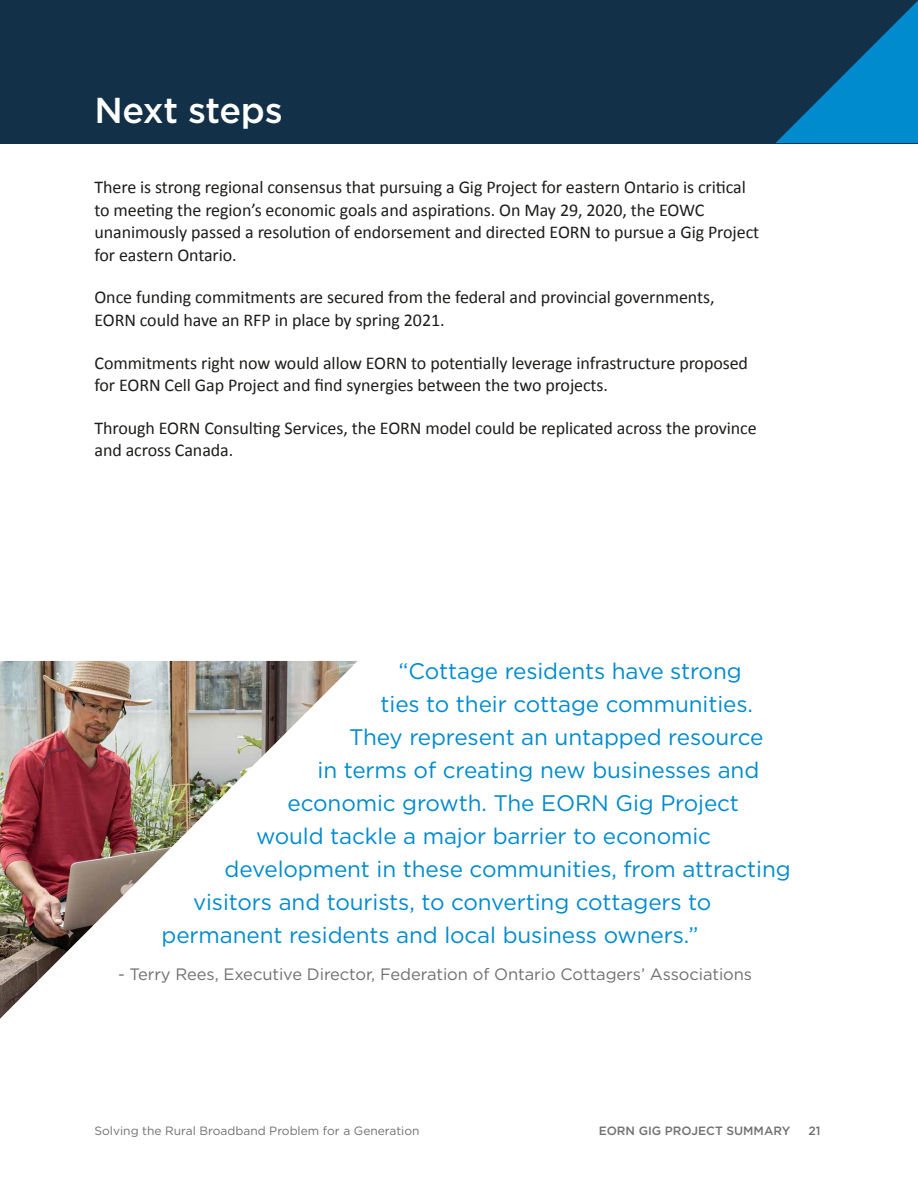
<style>
.page{position:relative;width:918px;height:1188px;background:#fff}
.page>*{position:absolute;margin:0;border:0;box-sizing:border-box;transform-origin:0 0}
.t1{font:500 36px "Gotham";letter-spacing:-.01em;color:#fff}
.t2{font:22.5px "Gotham";letter-spacing:-.005em;color:#008bce}
.t3{font:18px/22.5px "Calibri";letter-spacing:-.005em;color:#1d1d1b}
.t4{font:16.5px "Gotham";letter-spacing:-.005em;color:#70706f}
.t5{font:12px "Gotham";color:#70706f}
.t6{font:500 12px "Gotham";color:#70706f}
</style>
<div class="page">
<div style="left:0;top:0;width:918px;height:143px;background:#123148"></div>
<svg style="left:775px;top:1px;width:143px;height:142px"></svg>
<img style="left:0;top:661px;width:358px;height:358px">
<h1 class="t1" style="left:94px;top:87px;width:190px">Next steps</h1>
<p class="t3" style="left:94px;top:176px;width:666px">There is strong regional consensus that pursuing a Gig Project for eastern Ontario is critical to meeting the region’s economic goals and aspirations. On May 29, 2020, the EOWC unanimously passed a resolution of endorsement and directed EORN to pursue a Gig Project for eastern Ontario.</p>
<p class="t3" style="left:94px;top:286px;width:622px">Once funding commitments are secured from the federal and provincial governments,<br>EORN could have an RFP in place by spring 2021.</p>
<p class="t3" style="left:94px;top:351px;width:655px">Commitments right now would allow EORN to potentially leverage infrastructure proposed for EORN Cell Gap Project and find synergies between the two projects.</p>
<p class="t3" style="left:94px;top:417px;width:664px">Through EORN Consulting Services, the EORN model could be replicated across the province and across Canada.</p>
<p class="t2" style="left:399px;top:657px;width:345px">“Cottage residents have strong</p>
<p class="t2" style="left:381px;top:690px;width:374px">ties to their cottage communities.</p>
<p class="t2" style="left:349px;top:723px;width:416px">They represent an untapped resource</p>
<p class="t2" style="left:318px;top:756px;width:443px">in terms of creating new businesses and</p>
<p class="t2" style="left:288px;top:789px;width:453px">economic growth. The EORN Gig Project</p>
<p class="t2" style="left:256px;top:822px;width:456px">would tackle a major barrier to economic</p>
<p class="t2" style="left:225px;top:855px;width:568px">development in these communities, from attracting</p>
<p class="t2" style="left:193px;top:888px;width:520px">visitors and tourists, to converting cottagers to</p>
<p class="t2" style="left:162px;top:921px;width:538px">permanent residents and local business owners.”</p>
<p class="t4" style="left:118px;top:964px;width:636px">- Terry Rees, Executive Director, Federation of Ontario Cottagers’ Associations</p>
<p class="t5" style="left:94px;top:1123px;width:327px">Solving the Rural Broadband Problem for a Generation</p>
<p class="t6" style="left:599px;top:1123px;width:193px">EORN GIG PROJECT SUMMARY</p>
<p class="t6" style="left:808px;top:1123px;width:14px">21</p>
</div>
